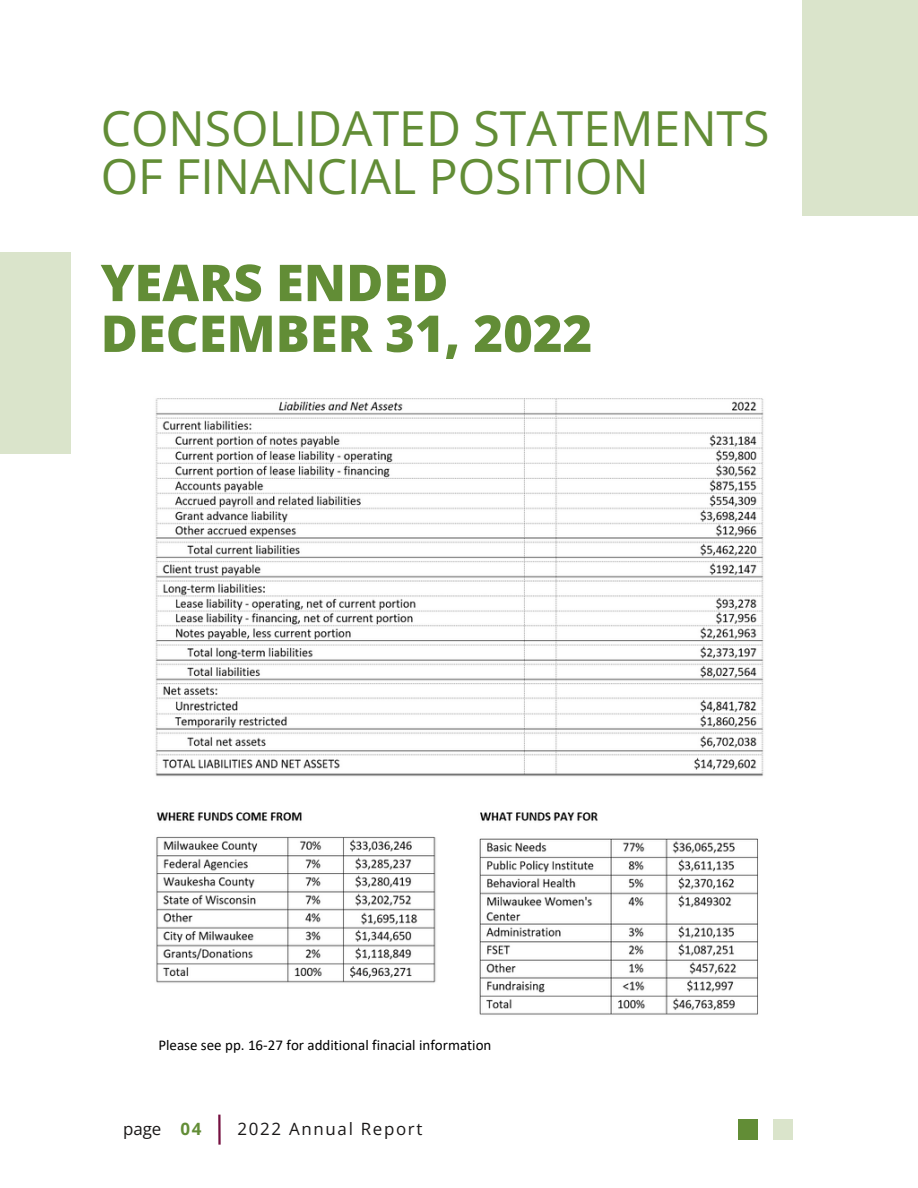
<style>
.page{position:relative;width:918px;height:1188px;background:#fff}
.page>*{position:absolute;margin:0;border:0;box-sizing:border-box;transform-origin:0 0}
.t1{font:800 50.85px/50.8px "Open Sans";color:#628d36}
.t2{font:48.3px "Open Sans";color:#628d36}
.t3{font:16.95px "Open Sans";letter-spacing:.1em;color:#191717}
.t4{font:700 16.95px "Open Sans";color:#628d36}
.t5{font:15px "Calibri";color:#000}
</style>
<div class="page">
<div style="left:0;top:253px;width:70px;height:201px;background:#dae4cb"></div>
<div style="left:803px;top:0;width:115px;height:216px;background:#dae4cb"></div>
<img style="left:155px;top:398px;width:609px;height:617px">
<hr style="left:218px;top:1115px;width:3px;height:30px;background:#751040">
<div style="left:738px;top:1120px;width:20px;height:20px;background:#628d36"></div>
<div style="left:773px;top:1120px;width:20px;height:20px;background:#dae4cb"></div>
<p class="t2" style="left:101px;top:94px;width:670px">CONSOLIDATED STATEMENTS</p>
<p class="t2" style="left:101px;top:142px;width:550px">OF FINANCIAL POSITION</p>
<p class="t1" style="left:101px;top:256px;width:493px">YEARS ENDED<br>DECEMBER 31, 2022</p>
<p class="t5" style="left:158px;top:1035px;width:335px">Please see pp. 16-27 for additional finacial information</p>
<p class="t3" style="left:123px;top:1117px;width:40px">page</p>
<p class="t4" style="left:180px;top:1117px;width:23px">04</p>
<p class="t3" style="left:238px;top:1117px;width:187px">2022 Annual Report</p>
</div>
